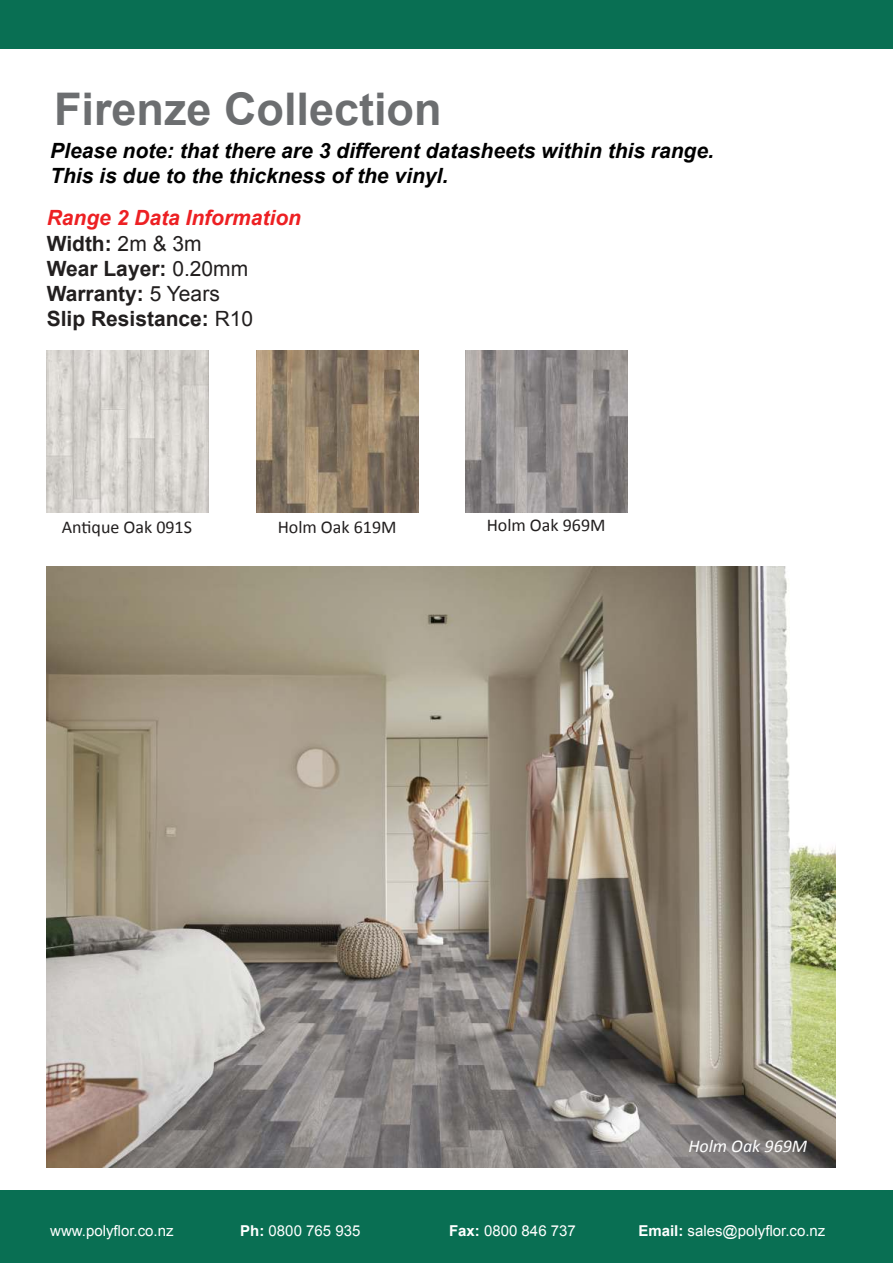
<style>
.page{position:relative;width:893px;height:1263px;background:#fff}
.page>*{position:absolute;margin:0;border:0;box-sizing:border-box;transform-origin:0 0}
.t1{font:700 45px "Arial";color:#6c6e70}
.t2{font:italic 700 21px/25.2px "Arial";color:#000}
.t3{font:700 21px/25.2px "Arial";color:#221f1f}
.t4{font:18px "Calibri";color:#221f1f}
.t5{font:italic 18px "Calibri";color:#fff}
.t6{font:15px "Arial";color:#fff}
.s1{font-style:italic;color:#ed2023}
.s2{font-weight:400}
.s3{font-weight:700}
</style>
<div class="page">
<div style="left:0;top:1191px;width:893px;height:72px;background:#096f53"></div>
<div style="left:0;top:0;width:893px;height:49px;background:#096f53"></div>
<img style="left:466px;top:350px;width:161px;height:162px">
<img style="left:257px;top:350px;width:161px;height:162px">
<img style="left:47px;top:350px;width:161px;height:162px">
<img style="left:47px;top:566px;width:789px;height:601px">
<h1 class="t1" style="left:54px;top:92px;width:389px">Firenze Collection</h1>
<p class="t2" style="left:50px;top:140px;width:665px">Please note: that there are 3 different datasheets within this range.<br>This is due to the thickness of the vinyl.</p>
<p class="t3" style="left:47px;top:207px;width:256px"><span class="s1">Range 2 Data Information<br></span>Width: <span class="s2">2m &amp; 3m<br></span>Wear Layer: <span class="s2">0.20mm<br></span>Warranty: <span class="s2">5 Years<br></span>Slip Resistance: <span class="s2">R10</span></p>
<p class="t4" style="left:62px;top:516px;width:132px">Antique Oak 091S</p>
<p class="t4" style="left:278px;top:516px;width:120px">Holm Oak 619M</p>
<p class="t4" style="left:487px;top:515px;width:120px">Holm Oak 969M</p>
<p class="t5" style="left:688px;top:1135px;width:120px">Holm Oak 969M</p>
<p class="t6" style="left:50px;top:1221px;width:125px">www.polyflor.co.nz</p>
<p class="t6" style="left:240px;top:1221px;width:122px"><span class="s3">Ph:</span> 0800 765 935</p>
<p class="t6" style="left:449px;top:1221px;width:128px"><span class="s3">Fax:</span> 0800 846 737</p>
<p class="t6" style="left:638px;top:1221px;width:188px"><span class="s3">Email:</span> sales@polyflor.co.nz</p>
</div>
